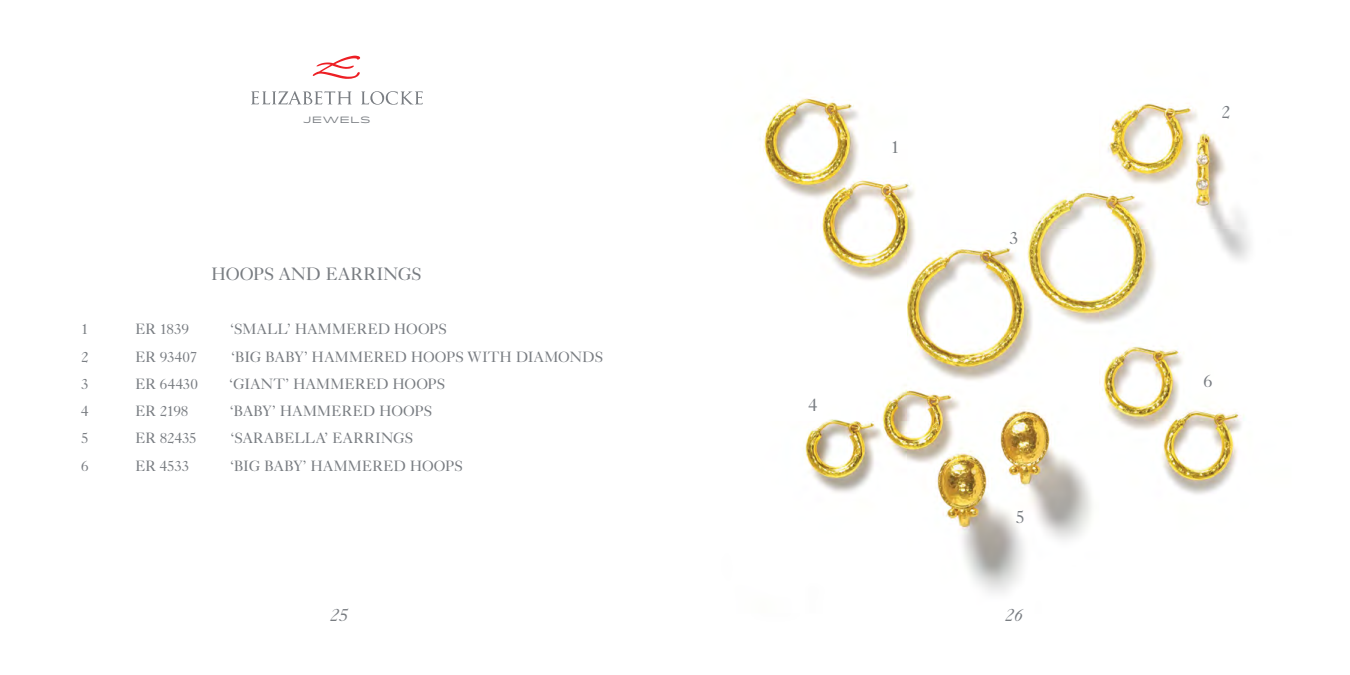
<style>
.page{position:relative;width:1350px;height:675px;background:#fff}
.page>*{position:absolute;margin:0;border:0;box-sizing:border-box;transform-origin:0 0}
.t1{font:18px "Caslon Five Forty";letter-spacing:-.01em;color:#797d82}
.t2{font:italic 18px "Caslon Five Forty";color:#797d82}
.t3{font:15px "Caslon Five Forty";letter-spacing:-.005em;color:#797d82}
.t4{font:9.15px "Idlewild";letter-spacing:.035em;color:#797d82}
</style>
<div class="page">
<img style="left:763px;top:97px;width:487px;height:496px">
<svg style="left:251px;top:91px;width:172px;height:14px"></svg>
<svg style="left:312px;top:56px;width:48px;height:23px"></svg>
<p class="t4" style="left:303px;top:113px;width:69px">JEWELS</p>
<p class="t1" style="left:211px;top:263px;width:212px">HOOPS AND EARRINGS</p>
<p class="t3" style="left:81px;top:320px;width:9px">1</p>
<p class="t3" style="left:135px;top:320px;width:55px">ER 1839</p>
<p class="t3" style="left:230px;top:320px;width:218px">‘SMALL’ HAMMERED HOOPS</p>
<p class="t3" style="left:81px;top:347px;width:9px">2</p>
<p class="t3" style="left:135px;top:347px;width:64px">ER 93407</p>
<p class="t3" style="left:231px;top:347px;width:373px">‘BIG BABY’ HAMMERED HOOPS WITH DIAMONDS</p>
<p class="t3" style="left:81px;top:375px;width:9px">3</p>
<p class="t3" style="left:135px;top:375px;width:64px">ER 64430</p>
<p class="t3" style="left:229px;top:375px;width:218px">‘GIANT’ HAMMERED HOOPS</p>
<p class="t3" style="left:81px;top:402px;width:9px">4</p>
<p class="t3" style="left:135px;top:402px;width:55px">ER 2198</p>
<p class="t3" style="left:230px;top:402px;width:204px">‘BABY’ HAMMERED HOOPS</p>
<p class="t3" style="left:81px;top:429px;width:9px">5</p>
<p class="t3" style="left:135px;top:429px;width:63px">ER 82435</p>
<p class="t3" style="left:231px;top:429px;width:184px">‘SARABELLA’ EARRINGS</p>
<p class="t3" style="left:81px;top:456px;width:9px">6</p>
<p class="t3" style="left:135px;top:456px;width:56px">ER 4533</p>
<p class="t3" style="left:230px;top:456px;width:234px">‘BIG BABY’ HAMMERED HOOPS</p>
<p class="t1" style="left:891px;top:136px;width:10px">1</p>
<p class="t1" style="left:809px;top:394px;width:10px">4</p>
<p class="t1" style="left:1010px;top:227px;width:10px">3</p>
<p class="t1" style="left:1016px;top:505px;width:10px">5</p>
<p class="t2" style="left:330px;top:604px;width:19px">25</p>
<p class="t2" style="left:1005px;top:604px;width:19px">26</p>
<p class="t1" style="left:1221px;top:101px;width:10px">2</p>
<p class="t1" style="left:1203px;top:370px;width:10px">6</p>
</div>
